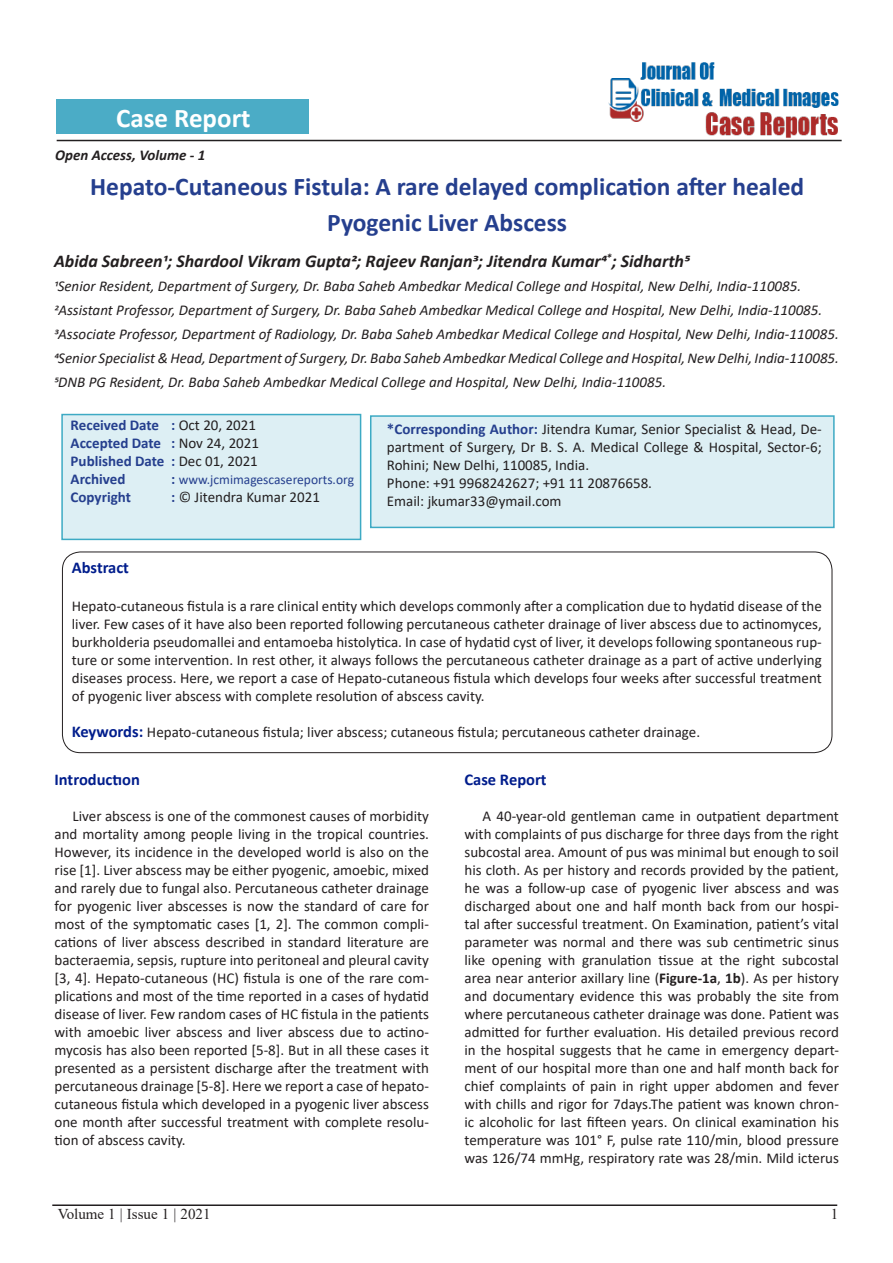
<style>
.page{position:relative;width:893px;height:1263px;background:#fff}
.page>*{position:absolute;margin:0;border:0;box-sizing:border-box;transform-origin:0 0}
.t1{font:700 27px "Calibri";color:#fff}
.Tittle{font:700 25.5px "Calibri";color:#253f8e}
.Paragraph_Style_1{font:italic 700 18px "Calibri";color:#231f20}
.side_heading_new{font:700 16.5px "Calibri";color:#001d8c}
.Paragraph_Style_1-2{font:15px/18px "Calibri";color:#231f20;text-align:justify}
.Paragraph_Style_1-3{font:italic 15px "Calibri";color:#231f20}
.side_heading_new-2{font:15px "Calibri";color:#231f20}
.Paragraph_Style_1-4{font:700 15px/18px "Calibri";color:#253f8e}
.t2{font:15px "Times New Roman";color:#231f20}
.t3{font:italic 700 15px "Calibri";color:#231f20}
.Paragraph_Style_1-5{font:13.5px "Calibri";color:#253f8e}
.s1{font-weight:400;color:#231f20}
.s2{font-weight:700;font-size:15px}
.s3{font-weight:700;color:#253f8e}
.s4{font-weight:700;font-size:16.5px;color:#001d8c}
.s5{font-weight:700}
</style>
<div class="page">
<hr style="left:57px;top:140px;width:785px;height:1px;background:#231f20">
<hr style="left:52px;top:1204px;width:785px;height:2px;background:#231f20">
<div style="left:57px;top:100px;width:252px;height:34px;background:#4bacc6"></div>
<div style="left:370px;top:415px;width:465px;height:113px;background:#ddeff4;border:2px solid #3daac4"></div>
<div style="left:61px;top:414px;width:300px;height:126px;background:#ddeff4;border:2px solid #3daac4"></div>
<div style="left:62px;top:552px;width:770px;height:201px;border:1px solid #231f20;border-radius:18px"></div>
<img style="left:606px;top:62px;width:234px;height:80px">
<p class="t1" style="left:116px;top:99px;width:136px">Case Report</p>
<p class="t3" style="left:55px;top:144px;width:152px">Open Access, Volume - 1</p>
<p class="Tittle" style="left:90px;top:169px;width:716px">Hepato-Cutaneous Fistula: A rare delayed complication after healed</p>
<p class="Tittle" style="left:327px;top:205px;width:241px">Pyogenic Liver Abscess</p>
<p class="Paragraph_Style_1" style="left:54px;top:248px;width:637px">Abida Sabreen1; Shardool Vikram Gupta2; Rajeev Ranjan3; Jitendra Kumar4<sup>*</sup>; Sidharth5</p>
<p class="Paragraph_Style_1-3" style="left:54px;top:276px;width:749px">1Senior Resident, Department of Surgery, Dr. Baba Saheb Ambedkar Medical College and Hospital, New Delhi, India-110085.</p>
<p class="Paragraph_Style_1-3" style="left:54px;top:300px;width:770px">2Assistant Professor, Department of Surgery, Dr. Baba Saheb Ambedkar Medical College and Hospital, New Delhi, India-110085.</p>
<p class="Paragraph_Style_1-3" style="left:54px;top:324px;width:786px">3Associate Professor, Department of Radiology, Dr. Baba Saheb Ambedkar Medical College and Hospital, New Delhi, India-110085.</p>
<p class="Paragraph_Style_1-3" style="left:54px;top:348px;width:786px">4Senior Specialist &amp; Head, Department of Surgery, Dr. Baba Saheb Ambedkar Medical College and Hospital, New Delhi, India-110085.</p>
<p class="Paragraph_Style_1-3" style="left:54px;top:372px;width:614px">5DNB PG Resident, Dr. Baba Saheb Ambedkar Medical College and Hospital, New Delhi, India-110085.</p>
<p class="Paragraph_Style_1-4" style="left:71px;top:415px;width:190px">Received Date : <span class="s1">Oct 20, 2021<br></span>Accepted Date : <span class="s1">Nov 24, 2021<br></span>Published Date : <span class="s1">Dec 01, 2021<br></span>Archived</p>
<p class="Paragraph_Style_1-5" style="left:171px;top:470px;width:184px"><span class="s2">:</span> www.jcmimagescasereports.org</p>
<p class="Paragraph_Style_1-4" style="left:71px;top:487px;width:62px">Copyright</p>
<p class="Paragraph_Style_1-2" style="left:171px;top:487px;width:150px"><span class="s3">:</span> © Jitendra Kumar 2021</p>
<p class="Paragraph_Style_1-2" style="left:387px;top:420px;width:436px"><span class="s3">*Corresponding Author:</span> Jitendra Kumar, Senior Specialist &amp; Head, De&shy;partment of Surgery, Dr B. S. A. Medical College &amp; Hospital, Sector-6; Rohini; New Delhi, 110085, India.</p>
<p class="Paragraph_Style_1-2" style="left:387px;top:474px;width:267px">Phone: +91 9968242627; +91 11 20876658.</p>
<p class="Paragraph_Style_1-2" style="left:387px;top:492px;width:176px">Email: jkumar33@ymail.com</p>
<p class="side_heading_new" style="left:72px;top:556px;width:59px">Abstract</p>
<p class="Paragraph_Style_1-2" style="left:72px;top:596px;width:752px">Hepato-cutaneous fistula is a rare clinical entity which develops commonly after a complication due to hydatid disease of the liver. Few cases of it have also been reported following percutaneous catheter drainage of liver abscess due to actinomyces, burkholderia pseudomallei and entamoeba histolytica. In case of hydatid cyst of liver, it develops following spontaneous rup&shy;ture or some intervention. In rest other, it always follows the percutaneous catheter drainage as a part of active underlying diseases process. Here, we report a case of Hepato-cutaneous fistula which develops four weeks after successful treatment of pyogenic liver abscess with complete resolution of abscess cavity.</p>
<p class="side_heading_new-2" style="left:72px;top:721px;width:630px"><span class="s4">Keywords:</span> Hepato-cutaneous fistula; liver abscess; cutaneous fistula; percutaneous catheter drainage.</p>
<p class="side_heading_new" style="left:55px;top:768px;width:87px">Introductıon</p>
<p class="Paragraph_Style_1-2" style="left:55px;top:807px;width:376px;text-indent:18px">Liver abscess is one of the commonest causes of morbidity and mortality among people living in the tropical countries.<br>However, its incidence in the developed world is also on the rise [1]. Liver abscess may be either pyogenic, amoebic, mixed and rarely due to fungal also. Percutaneous catheter drainage for pyogenic liver abscesses is now the standard of care for most of the symptomatic cases [1, 2]. The common compli&shy;cations of liver abscess described in standard literature are bacteraemia, sepsis, rupture into peritoneal and pleural cavity [3, 4]. Hepato-cutaneous (HC) fistula is one of the rare com&shy;plications and most of the time reported in a cases of hydatid disease of liver. Few random cases of HC fistula in the patients with amoebic liver abscess and liver abscess due to actino&shy;mycosis has also been reported [5-8]. But in all these cases it presented as a persistent discharge after the treatment with percutaneous drainage [5-8]. Here we report a case of hepato&shy;cutaneous fistula which developed in a pyogenic liver abscess one month after successful treatment with complete resolu&shy;tion of abscess cavity.</p>
<p class="side_heading_new" style="left:464px;top:768px;width:84px">Case Report</p>
<p class="Paragraph_Style_1-2" style="left:464px;top:807px;width:376px;text-indent:18px">A 40-year-old gentleman came in outpatient department with complaints of pus discharge for three days from the right subcostal area. Amount of pus was minimal but enough to soil his cloth. As per history and records provided by the patient, he was a follow-up case of pyogenic liver abscess and was discharged about one and half month back from our hospi&shy;tal after successful treatment. On Examination, patient’s vital parameter was normal and there was sub centimetric sinus like opening with granulation tissue at the right subcostal area near anterior axillary line (<span class="s5">Figure-1a</span>, <span class="s5">1b</span>). As per history and documentary evidence this was probably the site from where percutaneous catheter drainage was done. Patient was admitted for further evaluation. His detailed previous record in the hospital suggests that he came in emergency depart&shy;ment of our hospital more than one and half month back for chief complaints of pain in right upper abdomen and fever with chills and rigor for 7days.The patient was known chron&shy;ic alcoholic for last fifteen years. On clinical examination his temperature was 101° F, pulse rate 110/min, blood pressure was 126/74 mmHg, respiratory rate was 28/min. Mild icterus</p>
<p class="t2" style="left:58px;top:1204px;width:154px">Volume 1 | Issue 1 | 2021</p>
<p class="t2" style="left:831px;top:1204px;width:9px">1</p>
</div>
